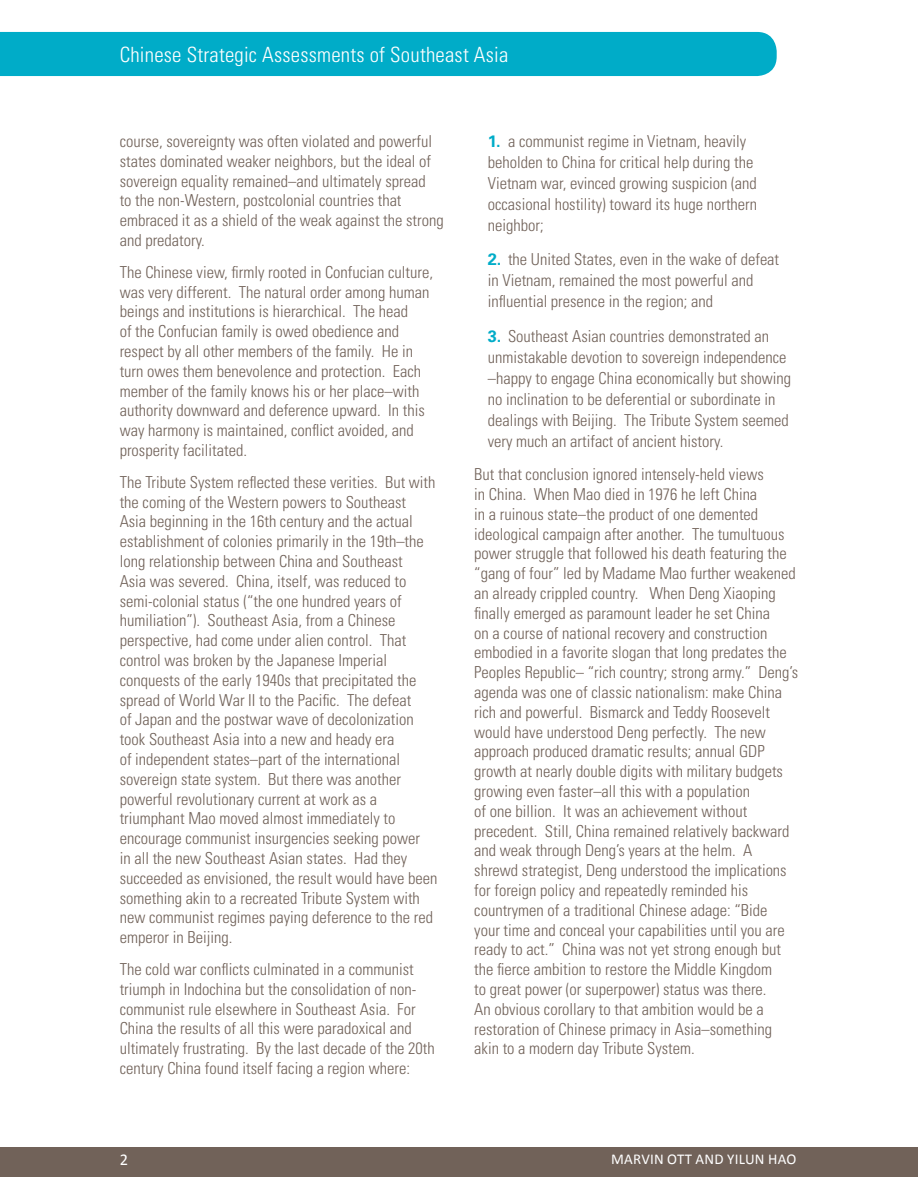
<style>
.page{position:relative;width:918px;height:1188px;background:#fff}
.page>*{position:absolute;margin:0;border:0;box-sizing:border-box;transform-origin:0 0}
.t1{font:300 condensed 21px "Univers LT Std";letter-spacing:.01em;color:#fff}
.t2{font:300 condensed 16.5px/19.8px "Univers LT Std";color:#716259}
.headline{font:16.5px "Calibri";color:#fff}
.t3{font:15px "Calibri";letter-spacing:.02em;color:#fff}
.s1{font-weight:700;font-stretch:normal;color:#00acc8}
</style>
<div class="page">
<div style="left:0;top:32px;width:777px;height:44px;background:#00acc8"></div>
<div style="left:0;top:1147px;width:918px;height:29px;background:#716259"></div>
<p class="t1" style="left:120px;top:42px;width:390px">Chinese Strategic Assessments of Southeast Asia</p>
<p class="t2" style="left:120px;top:131px;width:325px">course, sovereignty was often violated and powerful states dominated weaker neighbors, but the ideal of sovereign equality remained–and ultimately spread<br>to the non-Western, postcolonial countries that embraced it as a shield of the weak against the strong and predatory.</p>
<p class="t2" style="left:120px;top:262px;width:315px">The Chinese view, firmly rooted in Confucian culture, was very different. The natural order among human beings and institutions is hierarchical. The head<br>of the Confucian family is owed obedience and respect by all other members of the family. He in turn owes them benevolence and protection. Each member of the family knows his or her place–with authority downward and deference upward. In this way harmony is maintained, conflict avoided, and prosperity facilitated.</p>
<p class="t2" style="left:120px;top:472px;width:319px">The Tribute System reflected these verities. But with the coming of the Western powers to Southeast<br>Asia beginning in the 16th century and the actual establishment of colonies primarily in the 19th–the long relationship between China and Southeast<br>Asia was severed. China, itself, was reduced to semi-colonial status (“the one hundred years of humiliation”). Southeast Asia, from a Chinese perspective, had come under alien control. That control was broken by the Japanese Imperial conquests of the early 1940s that precipitated the spread of World War II to the Pacific. The defeat<br>of Japan and the postwar wave of decolonization took Southeast Asia into a new and heady era<br>of independent states–part of the international sovereign state system. But there was another powerful revolutionary current at work as a triumphant Mao moved almost immediately to encourage communist insurgencies seeking power<br>in all the new Southeast Asian states. Had they succeeded as envisioned, the result would have been something akin to a recreated Tribute System with new communist regimes paying deference to the red emperor in Beijing.</p>
<p class="t2" style="left:120px;top:959px;width:317px">The cold war conflicts culminated in a communist triumph in Indochina but the consolidation of non&shy;communist rule elsewhere in Southeast Asia. For China the results of all this were paradoxical and ultimately frustrating. By the last decade of the 20th century China found itself facing a region where:</p>
<p class="t2" style="left:488px;top:131px;width:271px;line-height:21px"><span class="s1">1.</span> a communist regime in Vietnam, heavily beholden to China for critical help during the Vietnam war, evinced growing suspicion (and occasional hostility) toward its huge northern neighbor;</p>
<p class="t2" style="left:488px;top:249px;width:293px;line-height:21px"><span class="s1">2.</span> the United States, even in the wake of defeat in Vietnam, remained the most powerful and influential presence in the region; and</p>
<p class="t2" style="left:488px;top:326px;width:305px;line-height:21px"><span class="s1">3.</span> Southeast Asian countries demonstrated an unmistakable devotion to sovereign independence –happy to engage China economically but showing no inclination to be deferential or subordinate in dealings with Beijing. The Tribute System seemed very much an artifact of ancient history.</p>
<p class="t2" style="left:474px;top:465px;width:325px">But that conclusion ignored intensely-held views<br>in China. When Mao died in 1976 he left China<br>in a ruinous state–the product of one demented ideological campaign after another. The tumultuous power struggle that followed his death featuring the “gang of four” led by Madame Mao further weakened an already crippled country. When Deng Xiaoping finally emerged as paramount leader he set China<br>on a course of national recovery and construction embodied in a favorite slogan that long predates the Peoples Republic– “rich country; strong army.” Deng’s agenda was one of classic nationalism: make China rich and powerful. Bismarck and Teddy Roosevelt would have understood Deng perfectly. The new approach produced dramatic results; annual GDP growth at nearly double digits with military budgets growing even faster–all this with a population<br>of one billion. It was an achievement without precedent. Still, China remained relatively backward and weak through Deng’s years at the helm. A shrewd strategist, Deng understood the implications for foreign policy and repeatedly reminded his countrymen of a traditional Chinese adage: “Bide<br>your time and conceal your capabilities until you are ready to act.” China was not yet strong enough but the fierce ambition to restore the Middle Kingdom<br>to great power (or superpower) status was there.<br>An obvious corollary to that ambition would be a restoration of Chinese primacy in Asia–something akin to a modern day Tribute System.</p>
<p class="headline" style="left:120px;top:1149px;width:10px">2</p>
<p class="t3" style="left:611px;top:1150px;width:187px">MARVIN OTT AND YILUN HAO</p>
</div>
